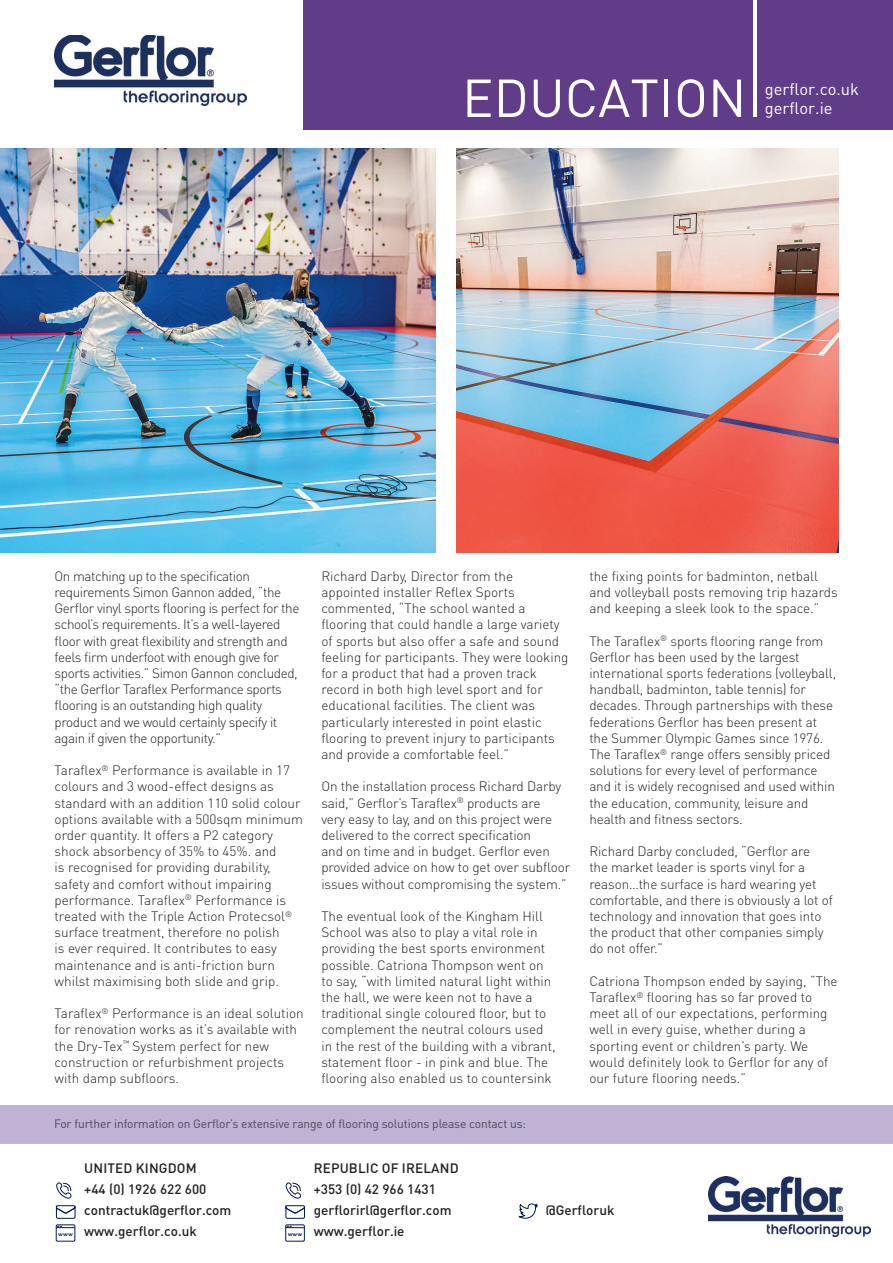
<style>
.page{position:relative;width:893px;height:1263px;background:#fff}
.page>*{position:absolute;margin:0;border:0;box-sizing:border-box;transform-origin:0 0}
.t1{font:52.5px "DIN Pro";color:#fff}
.t2{font:16.5px/19.8px "DIN Pro";color:#fff}
.t3{font:300 13.5px/16.2px "DIN Pro";letter-spacing:-.01em;color:#231f20}
.t4{font:300 13.5px/16.2px "DIN Pro";letter-spacing:-.03em;color:#231f20}
.t5{font:500 13.5px/21px "DIN Pro";color:#231f20}
.t6{font:12px "DIN Pro";letter-spacing:-.01em;color:#4f4859}
.t7{font:700 5.55px "Nexa";letter-spacing:-.025em;color:#031852}
</style>
<div class="page">
<img style="left:708px;top:1177px;width:162px;height:59px">
<div style="left:56px;top:1224px;width:19px;height:17px;border:1px solid #031852"></div>
<div style="left:285px;top:1224px;width:20px;height:17px;border:1px solid #031852"></div>
<svg style="left:286px;top:1226px;width:18px;height:2px"></svg>
<svg style="left:518px;top:1203px;width:20px;height:16px"></svg>
<svg style="left:55px;top:1182px;width:21px;height:46px"></svg>
<svg style="left:285px;top:1182px;width:20px;height:37px"></svg>
<img style="left:55px;top:35px;width:191px;height:71px">
<div style="left:304px;top:0;width:589px;height:130px;background:#613c88"></div>
<hr style="left:753px;top:0;width:3px;height:117px;background:#fff">
<img style="left:456px;top:148px;width:382px;height:404px">
<div style="left:0;top:1105px;width:893px;height:39px;background:#bfb2d2"></div>
<div style="left:55px;top:1120px;width:470px;height:11px;background:#bfb2d2"></div>
<img style="left:0;top:148px;width:435px;height:404px">
<h1 class="t1" style="left:462px;top:62px;width:286px">EDUCATION</h1>
<p class="t2" style="left:765px;top:78px;width:96px">gerflor.co.uk gerflor.ie</p>
<p class="t4" style="left:55px;top:567px;width:246px">On matching up to the specification requirements Simon Gannon added, “the Gerflor vinyl sports flooring is perfect for the school’s requirements. It’s a well-layered floor with great flexibility and strength and feels firm underfoot with enough give for sports activities.” Simon Gannon concluded, “the Gerflor Taraflex Performance sports flooring is an outstanding high quality product and we would certainly specify it again if given the opportunity.”</p>
<p class="t3" style="left:55px;top:762px;width:250px">Taraflex<sup>®</sup> Performance is available in 17 colours and 3 wood-effect designs as standard with an addition 110 solid colour options available with a 500sqm minimum order quantity. It offers a P2 category shock absorbency of 35% to 45%. and<br>is recognised for providing durability, safety and comfort without impairing performance. Taraflex<sup>®</sup> Performance is treated with the Triple Action Protecsol<sup>® </sup>surface treatment, therefore no polish<br>is ever required. It contributes to easy maintenance and is anti-friction burn whilst maximising both slide and grip.</p>
<p class="t3" style="left:55px;top:1005px;width:251px">Taraflex<sup>®</sup> Performance is an ideal solution for renovation works as it’s available with the Dry-Tex<sup>™</sup> System perfect for new construction or refurbishment projects with damp subfloors.</p>
<p class="t3" style="left:321px;top:567px;width:249px">Richard Darby, Director from the appointed installer Reflex Sports commented, “The school wanted a flooring that could handle a large variety of sports but also offer a safe and sound feeling for participants. They were looking for a product that had a proven track record in both high level sport and for educational facilities. The client was particularly interested in point elastic flooring to prevent injury to participants and provide a comfortable feel.”</p>
<p class="t3" style="left:321px;top:778px;width:250px">On the installation process Richard Darby said,” Gerflor’s Taraflex<sup>®</sup> products are<br>very easy to lay, and on this project were delivered to the correct specification<br>and on time and in budget. Gerflor even provided advice on how to get over subfloor issues without compromising the system.”</p>
<p class="t3" style="left:321px;top:907px;width:236px">The eventual look of the Kingham Hill School was also to play a vital role in providing the best sports environment possible. Catriona Thompson went on to say, “with limited natural light within the hall, we were keen not to have a traditional single coloured floor, but to complement the neutral colours used in the rest of the building with a vibrant, statement floor - in pink and blue. The flooring also enabled us to countersink</p>
<p class="t3" style="left:589px;top:567px;width:250px">the fixing points for badminton, netball and volleyball posts removing trip hazards and keeping a sleek look to the space.”</p>
<p class="t3" style="left:589px;top:632px;width:248px">The Taraflex<sup>®</sup> sports flooring range from Gerflor has been used by the largest international sports federations (volleyball, handball, badminton, table tennis) for decades. Through partnerships with these federations Gerflor has been present at the Summer Olympic Games since 1976.<br>The Taraflex<sup>®</sup> range offers sensibly priced solutions for every level of performance and it is widely recognised and used within the education, community, leisure and health and fitness sectors.</p>
<p class="t3" style="left:589px;top:843px;width:245px">Richard Darby concluded, “Gerflor are<br>the market leader is sports vinyl for a reason…the surface is hard wearing yet comfortable, and there is obviously a lot of technology and innovation that goes into the product that other companies simply do not offer.”</p>
<p class="t3" style="left:589px;top:972px;width:250px">Catriona Thompson ended by saying, “The Taraflex<sup>®</sup> flooring has so far proved to meet all of our expectations, performing well in every guise, whether during a sporting event or children’s party. We would definitely look to Gerflor for any of our future flooring needs.”</p>
<p class="t6" style="left:54px;top:1116px;width:474px">For further information on Gerflor’s extensive range of flooring solutions please contact us:</p>
<p class="t5" style="left:84px;top:1157px;width:149px">UNITED KINGDOM<br>+44 (0) 1926 622 600 contractuk@gerflor.com www.gerflor.co.uk</p>
<p class="t5" style="left:314px;top:1157px;width:146px">REPUBLIC OF IRELAND +353 (0) 42 966 1431 gerflorirl@gerflor.com www.gerflor.ie</p>
<p class="t7" style="left:58px;top:1230px;width:16px">www</p>
<p class="t7" style="left:288px;top:1230px;width:16px">www</p>
<p class="t5" style="left:546px;top:1199px;width:70px">@Gerfloruk</p>
</div>
